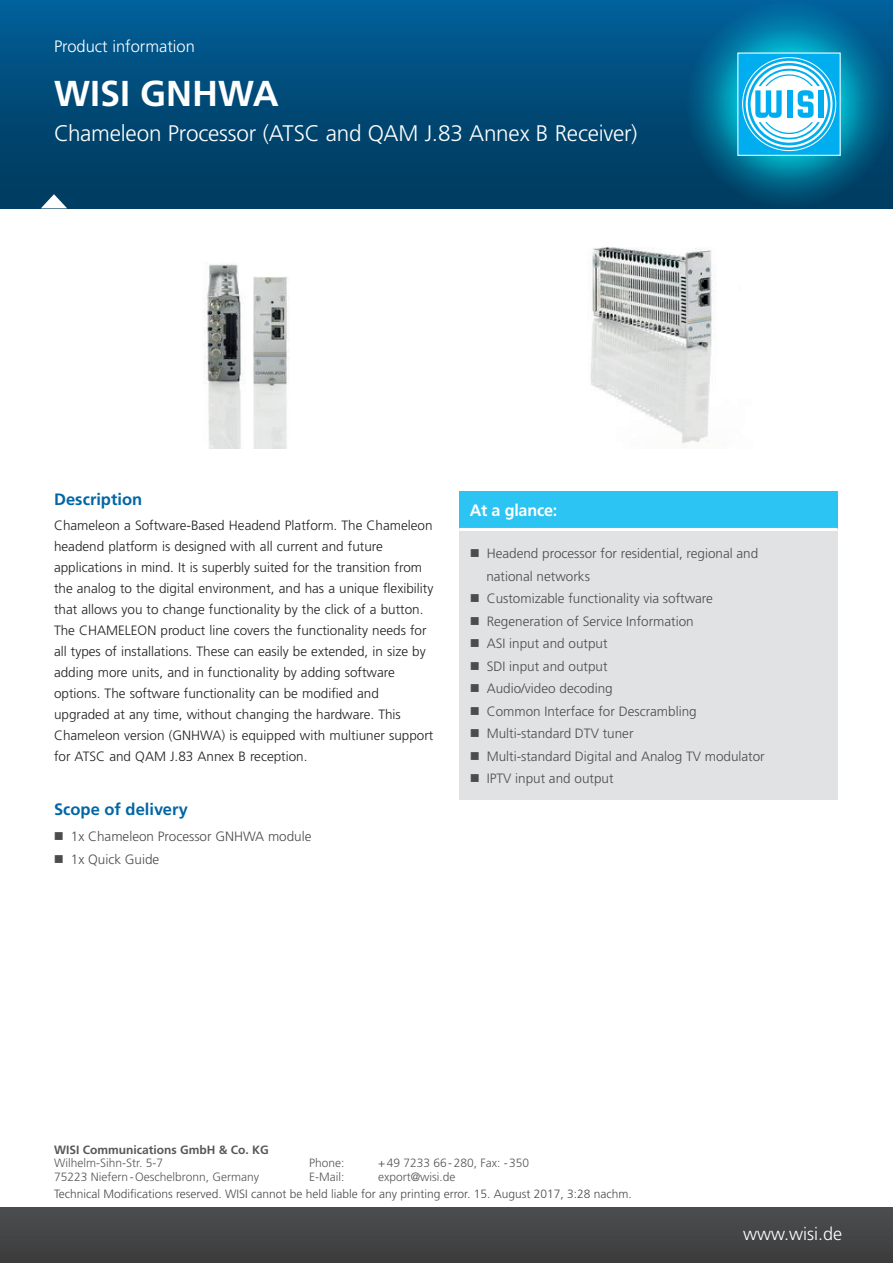
<style>
.page{position:relative;width:893px;height:1263px;background:#fff}
.page>*{position:absolute;margin:0;border:0;box-sizing:border-box;transform-origin:0 0}
.t1{font:700 36px "Frutiger LT Std";color:#fff}
.t2{font:300 22.5px "Frutiger LT Std";letter-spacing:-.01em;color:#fff}
.t3{font:300 18px "Frutiger LT Std";color:#fff}
.t4{font:700 16.5px "Frutiger LT Std";color:#0166a5}
.t5{font:300 16.5px "Frutiger LT Std";color:#fff}
.t6{font:700 16.5px "Frutiger LT Std";letter-spacing:-.01em;color:#fff}
.t7{font:300 13.5px/21px "Frutiger LT Std";color:#231f20}
.t8{font:300 13.5px/22.5px "Frutiger LT Std";color:#4b4c4d}
.t9{font:300 12px "Frutiger LT Std";color:#57585a}
.t10{font:300 12px "Frutiger LT Std";color:#4b4c4d}
.t11{font:700 12px "Frutiger LT Std";color:#57585a}
</style>
<div class="page">
<div style="left:0;top:0;width:893px;height:208px;background:linear-gradient(to bottom,#015e97,#00385b)"></div>
<div style="left:685px;top:2px;width:208px;height:205px;background:linear-gradient(to bottom,#01659c,#004163);border-radius:50%"></div>
<svg style="left:698px;top:13px;width:182px;height:182px;background:#006790"></svg>
<svg style="left:711px;top:29px;width:156px;height:150px;background:#0993b2"></svg>
<div style="left:738px;top:53px;width:102px;height:102px;background:#00aeef"></div>
<svg style="left:742px;top:57px;width:94px;height:94px"></svg>
<svg style="left:743px;top:58px;width:92px;height:92px"></svg>
<svg style="left:746px;top:61px;width:86px;height:87px"></svg>
<svg style="left:748px;top:63px;width:82px;height:82px"></svg>
<div style="left:751px;top:66px;width:77px;height:77px;background:#fff;border-radius:50%"></div>
<div style="left:819px;top:90px;width:5px;height:28px;background:#00aeef"></div>
<svg style="left:755px;top:68px;width:65px;height:73px"></svg>
<div style="left:0;top:1208px;width:893px;height:55px;background:#454647"></div>
<svg style="left:41px;top:194px;width:26px;height:14px"></svg>
<img style="left:203px;top:264px;width:86px;height:184px">
<img style="left:590px;top:247px;width:126px;height:196px">
<div style="left:459px;top:491px;width:378px;height:38px;background:#2bc4f3"></div>
<div style="left:459px;top:529px;width:378px;height:271px;background:#e1e2e4"></div>
<hr style="left:459px;top:528px;width:378px;height:3px;background:#fff">
<p class="t5" style="left:54px;top:37px;width:142px">Product information</p>
<h1 class="t1" style="left:54px;top:73px;width:226px">WISI GNHWA</h1>
<h2 class="t2" style="left:54px;top:120px;width:585px">Chameleon Processor (ATSC and QAM J.83 Annex B Receiver)</h2>
<p class="t4" style="left:54px;top:489px;width:90px">Description</p>
<p class="t7" style="left:54px;top:515px;width:381px">Chameleon a Software-Based Headend Platform. The Chameleon headend platform is designed with all current and future applications in mind. It is superbly suited for the transition from the analog to the digital environment, and has a unique flexibility that allows you to change functionality by the click of a button.<br>The CHAMELEON product line covers the functionality needs for all types of installations. These can easily be extended, in size by adding more units, and in functionality by adding software options. The software functionality can be modified and upgraded at any time, without changing the hardware. This Chameleon version (GNHWA) is equipped with multiuner support for ATSC and QAM J.83 Annex B reception.</p>
<p class="t4" style="left:54px;top:799px;width:136px">Scope of delivery</p>
<p class="t8" style="left:71px;top:826px;width:242px">1x Chameleon Processor GNHWA module<br>1x Quick Guide</p>
<p class="t6" style="left:470px;top:501px;width:89px">At a glance:</p>
<p class="t8" style="left:486px;top:542px;width:280px">Headend processor for residential, regional and national networks<br>Customizable functionality via software<br>Regeneration of Service Information<br>ASI input and output<br>SDI input and output<br>Audio/video decoding<br>Common Interface for Descrambling<br>Multi-standard DTV tuner<br>Multi-standard Digital and Analog TV modulator<br>IPTV input and output</p>
<p class="t11" style="left:54px;top:1142px;width:216px">WISI Communications GmbH &amp; Co. KG</p>
<p class="t9" style="left:54px;top:1156px;width:111px">Wilhelm-Sihn-Str. 5-7</p>
<p class="t9" style="left:309px;top:1156px;width:37px">Phone:</p>
<p class="t9" style="left:378px;top:1156px;width:153px">+49 7233 66-280, Fax: -350</p>
<p class="t9" style="left:54px;top:1170px;width:207px">75223 Niefern-Oeschelbronn, Germany</p>
<p class="t9" style="left:309px;top:1170px;width:37px">E-Mail:</p>
<p class="t9" style="left:378px;top:1170px;width:79px">export@wisi.de</p>
<p class="t10" style="left:54px;top:1187px;width:579px">Technical Modifications reserved. WISI cannot be held liable for any printing error. 15. August 2017, 3:28 nachm.</p>
<h3 class="t3" style="left:743px;top:1224px;width:101px">www.wisi.de</h3>
</div>
